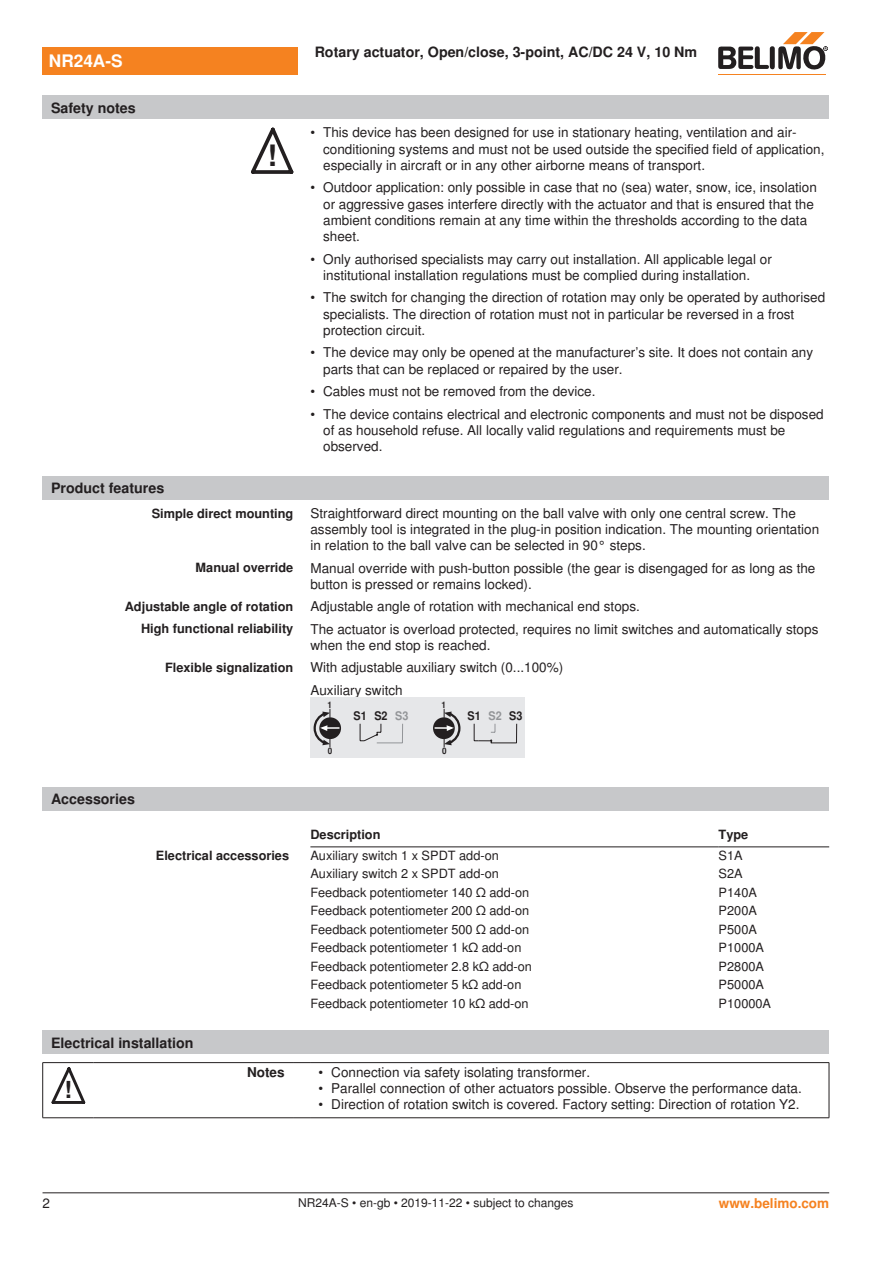
<style>
.page{position:relative;width:893px;height:1263px;background:#fff}
.page>*{position:absolute;margin:0;border:0;box-sizing:border-box;transform-origin:0 0}
.t1{font:700 29.55px "Nimbus Sans BEL";color:#231f20}
.t2{font:700 23.55px "Nimbus Sans BEL";color:#231f20}
.t3{font:700 17.25px "Nimbus Sans BEL";color:#fff}
.t4{font:700 14.25px "Nimbus Sans BEL";color:#231f20}
.Bulletpoints_1_5mm_A{font:13.5px/16.2px "Nimbus Sans BEL";color:#231f20}
.Bulletpoints{font:13.5px "Nimbus Sans BEL";color:#231f20}
.Rechtsbündig_Footer{font:700 13.5px "Nimbus Sans BEL";color:#f58220}
.Tabellenkopf_rechtsb{font:700 13.5px "Nimbus Sans BEL";color:#231f20}
.Tabellentext_1mm{font:12.75px "Nimbus Sans BEL";color:#231f20}
.Rechtsbündig{font:700 12.75px "Nimbus Sans BEL";color:#231f20}
.Tabellenkopf_rechtsb-2{font:700 12.75px "Nimbus Sans BEL";color:#231f20}
.Tabellenkopf{font:700 12.75px "Nimbus Sans BEL";color:#231f20}
.Footer_EU_center{font:12px "Nimbus Sans BEL";color:#231f20}
.t5{font:700 12px "Nimbus Sans BEL";color:#231f20;scale:.9 1}
.t6{font:700 9px "Nimbus Sans BEL";color:#231f20;scale:.9 1}
.s1{color:#939598}
</style>
<div class="page">
<svg style="left:251px;top:128px;width:42px;height:46px"></svg>
<div style="left:43px;top:476px;width:786px;height:24px;background:#c7c8ca"></div>
<div style="left:310px;top:697px;width:215px;height:61px;background:#e6e7e9"></div>
<svg style="left:359px;top:723px;width:44px;height:20px"></svg>
<svg style="left:319px;top:717px;width:22px;height:22px"></svg>
<svg style="left:313px;top:709px;width:26px;height:38px"></svg>
<svg style="left:474px;top:724px;width:43px;height:19px"></svg>
<svg style="left:433px;top:717px;width:22px;height:22px"></svg>
<svg style="left:435px;top:709px;width:26px;height:38px"></svg>
<div style="left:43px;top:787px;width:786px;height:24px;background:#c7c8ca"></div>
<hr style="left:310px;top:846px;width:409px;height:1px;background:#231f20">
<hr style="left:719px;top:846px;width:110px;height:1px;background:#231f20">
<div style="left:43px;top:1030px;width:786px;height:24px;background:#c7c8ca"></div>
<hr style="left:42px;top:1063px;width:1px;height:54px;background:#231f20">
<hr style="left:829px;top:1063px;width:1px;height:54px;background:#231f20">
<hr style="left:43px;top:1062px;width:51px;height:1px;background:#231f20">
<hr style="left:94px;top:1062px;width:199px;height:1px;background:#231f20">
<svg style="left:293px;top:1062px;width:17px;height:1px"></svg>
<hr style="left:310px;top:1062px;width:519px;height:1px;background:#231f20">
<hr style="left:43px;top:1117px;width:51px;height:1px;background:#231f20">
<hr style="left:94px;top:1117px;width:199px;height:1px;background:#231f20">
<svg style="left:293px;top:1117px;width:17px;height:1px"></svg>
<hr style="left:310px;top:1117px;width:519px;height:1px;background:#231f20">
<svg style="left:51px;top:1067px;width:34px;height:37px"></svg>
<div style="left:43px;top:47px;width:255px;height:27px;background:#f58220"></div>
<hr style="left:718px;top:74px;width:107px;height:1px;background:#f58220">
<svg style="left:718px;top:32px;width:110px;height:38px"></svg>
<div style="left:43px;top:96px;width:786px;height:23px;background:#c7c8ca"></div>
<hr style="left:43px;top:1192px;width:786px;height:1px;background:#231f20">
<p class="t3" style="left:49px;top:51px;width:75px">NR24A-S</p>
<p class="t4" style="left:51px;top:99px;width:86px">Safety notes</p>
<p class="t1" style="left:267px;top:138px;width:11px">!</p>
<p class="t4" style="left:315px;top:44px;width:384px">Rotary actuator, Open/close, 3-point, AC/DC 24 V, 10 Nm</p>
<p class="Bulletpoints_1_5mm_A" style="left:323px;top:125px;width:503px;text-indent:-13px">• This device has been designed for use in stationary heating, ventilation and air&shy;conditioning systems and must not be used outside the specified field of application, especially in aircraft or in any other airborne means of transport.</p>
<p class="Bulletpoints_1_5mm_A" style="left:323px;top:180px;width:495px;text-indent:-13px">• Outdoor application: only possible in case that no (sea) water, snow, ice, insolation or aggressive gases interfere directly with the actuator and that is ensured that the ambient conditions remain at any time within the thresholds according to the data sheet.</p>
<p class="Bulletpoints_1_5mm_A" style="left:323px;top:251px;width:450px;text-indent:-13px">• Only authorised specialists may carry out installation. All applicable legal or institutional installation regulations must be complied during installation.</p>
<p class="Bulletpoints_1_5mm_A" style="left:323px;top:290px;width:503px;text-indent:-13px">• The switch for changing the direction of rotation may only be operated by authorised specialists. The direction of rotation must not in particular be reversed in a frost protection circuit.</p>
<p class="Bulletpoints_1_5mm_A" style="left:323px;top:345px;width:491px;text-indent:-13px">• The device may only be opened at the manufacturer’s site. It does not contain any parts that can be replaced or repaired by the user.</p>
<p class="Bulletpoints_1_5mm_A" style="left:310px;top:384px;width:287px">• Cables must not be removed from the device.</p>
<p class="Bulletpoints_1_5mm_A" style="left:323px;top:406px;width:502px;text-indent:-13px">• The device contains electrical and electronic components and must not be disposed of as household refuse. All locally valid regulations and requirements must be observed.</p>
<p class="t4" style="left:51px;top:480px;width:115px">Product features</p>
<p class="Rechtsbündig" style="left:152px;top:505px;width:143px">Simple direct mounting</p>
<p class="Bulletpoints_1_5mm_A" style="left:310px;top:505px;width:510px">Straightforward direct mounting on the ball valve with only one central screw. The assembly tool is integrated in the plug-in position indication. The mounting orientation in relation to the ball valve can be selected in 90° steps.</p>
<p class="Rechtsbündig" style="left:196px;top:560px;width:99px">Manual override</p>
<p class="Bulletpoints_1_5mm_A" style="left:310px;top:560px;width:506px">Manual override with push-button possible (the gear is disengaged for as long as the button is pressed or remains locked).</p>
<p class="Rechtsbündig" style="left:125px;top:599px;width:170px">Adjustable angle of rotation</p>
<p class="Bulletpoints_1_5mm_A" style="left:310px;top:599px;width:331px">Adjustable angle of rotation with mechanical end stops.</p>
<p class="Rechtsbündig" style="left:141px;top:621px;width:154px">High functional reliability</p>
<p class="Bulletpoints_1_5mm_A" style="left:310px;top:621px;width:509px">The actuator is overload protected, requires no limit switches and automatically stops when the end stop is reached.</p>
<p class="Rechtsbündig" style="left:165px;top:660px;width:130px">Flexible signalization</p>
<p class="Bulletpoints_1_5mm_A" style="left:310px;top:660px;width:254px">With adjustable auxiliary switch (0...100%)</p>
<p class="Bulletpoints_1_5mm_A" style="left:310px;top:682px;width:94px">Auxiliary switch</p>
<p class="t5" style="left:354px;top:709px;width:62px">S1 S2 <span class="s1">S3</span></p>
<p class="t6" style="left:442px;top:699px;width:7px">1</p>
<p class="t6" style="left:327px;top:699px;width:7px">1</p>
<p class="t5" style="left:468px;top:709px;width:62px">S1 <span class="s1">S2</span> S3</p>
<p class="t4" style="left:51px;top:791px;width:85px">Accessories</p>
<p class="t6" style="left:328px;top:746px;width:7px">0</p>
<p class="t6" style="left:442px;top:746px;width:7px">0</p>
<p class="Tabellenkopf" style="left:310px;top:827px;width:72px">Description</p>
<p class="Tabellenkopf" style="left:719px;top:827px;width:31px">Type</p>
<p class="Tabellenkopf_rechtsb-2" style="left:156px;top:847px;width:135px">Electrical accessories</p>
<p class="Tabellentext_1mm" style="left:310px;top:848px;width:190px">Auxiliary switch 1 x SPDT add-on</p>
<p class="Tabellentext_1mm" style="left:719px;top:848px;width:26px">S1A</p>
<p class="Tabellentext_1mm" style="left:310px;top:866px;width:190px">Auxiliary switch 2 x SPDT add-on</p>
<p class="Tabellentext_1mm" style="left:719px;top:866px;width:26px">S2A</p>
<p class="Tabellentext_1mm" style="left:310px;top:885px;width:220px">Feedback potentiometer 140 Ω add-on</p>
<p class="Tabellentext_1mm" style="left:719px;top:885px;width:40px">P140A</p>
<p class="Tabellentext_1mm" style="left:310px;top:903px;width:220px">Feedback potentiometer 200 Ω add-on</p>
<p class="Tabellentext_1mm" style="left:719px;top:903px;width:40px">P200A</p>
<p class="Tabellentext_1mm" style="left:310px;top:922px;width:220px">Feedback potentiometer 500 Ω add-on</p>
<p class="Tabellentext_1mm" style="left:719px;top:922px;width:40px">P500A</p>
<p class="Tabellentext_1mm" style="left:310px;top:940px;width:212px">Feedback potentiometer 1 kΩ add-on</p>
<p class="Tabellentext_1mm" style="left:719px;top:940px;width:47px">P1000A</p>
<p class="Tabellentext_1mm" style="left:310px;top:959px;width:223px">Feedback potentiometer 2.8 kΩ add-on</p>
<p class="Tabellentext_1mm" style="left:719px;top:959px;width:47px">P2800A</p>
<p class="Tabellentext_1mm" style="left:310px;top:977px;width:212px">Feedback potentiometer 5 kΩ add-on</p>
<p class="Tabellentext_1mm" style="left:719px;top:977px;width:47px">P5000A</p>
<p class="Tabellentext_1mm" style="left:310px;top:996px;width:220px">Feedback potentiometer 10 kΩ add-on</p>
<p class="Tabellentext_1mm" style="left:719px;top:996px;width:54px">P10000A</p>
<p class="t4" style="left:51px;top:1034px;width:144px">Electrical installation</p>
<p class="t2" style="left:64px;top:1075px;width:9px">!</p>
<p class="Tabellenkopf_rechtsb" style="left:247px;top:1064px;width:39px">Notes</p>
<p class="Bulletpoints" style="left:319px;top:1064px;width:273px">• Connection via safety isolating transformer.</p>
<p class="Bulletpoints" style="left:319px;top:1080px;width:485px">• Parallel connection of other actuators possible. Observe the performance data.</p>
<p class="Bulletpoints" style="left:319px;top:1096px;width:482px">• Direction of rotation switch is covered. Factory setting: Direction of rotation Y2.</p>
<p class="Bulletpoints_1_5mm_A" style="left:43px;top:1196px;width:9px">2</p>
<p class="Footer_EU_center" style="left:298px;top:1196px;width:277px">NR24A-S • en-gb • 2019-11-22 • subject to changes</p>
<p class="Rechtsbündig_Footer" style="left:719px;top:1195px;width:112px">www.belimo.com</p>
</div>
